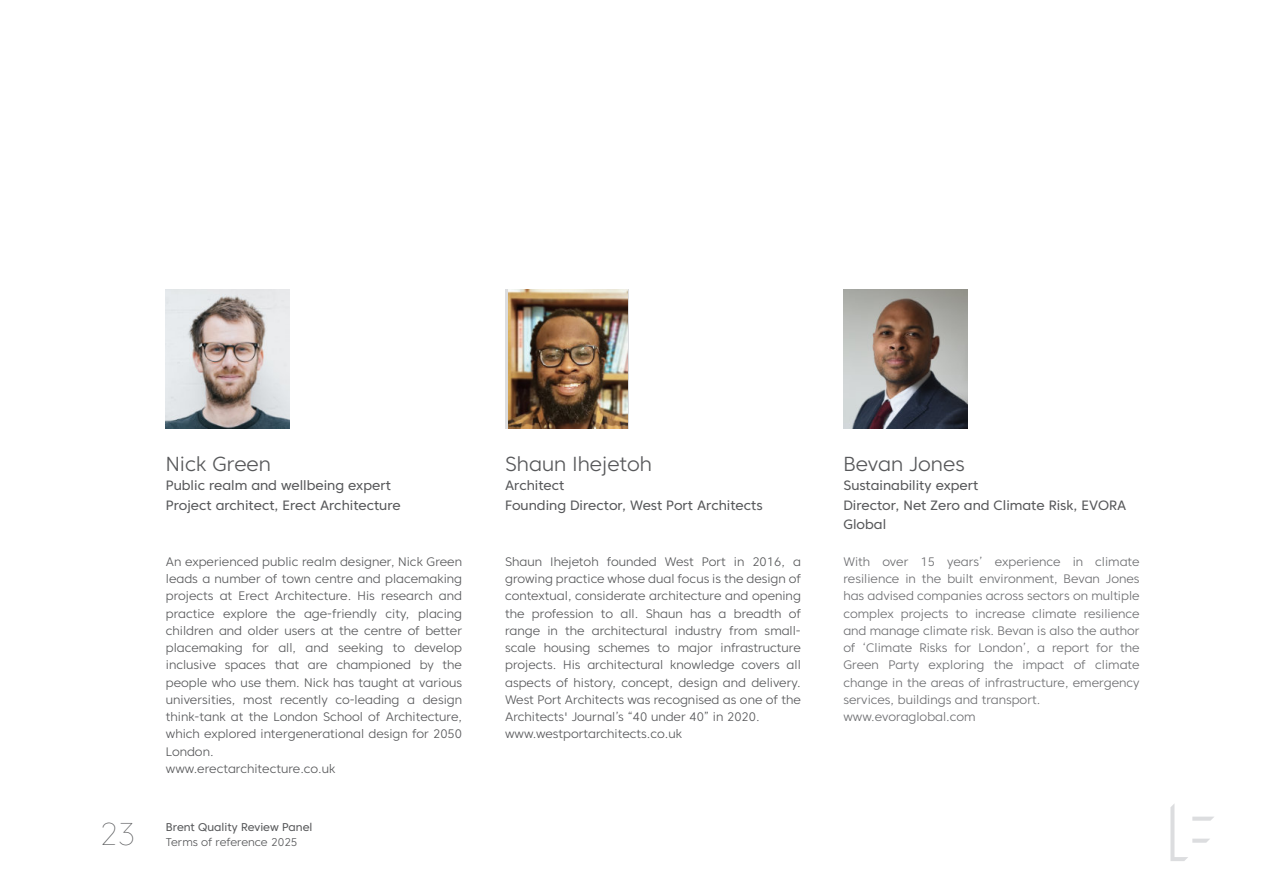
<style>
.page{position:relative;width:1263px;height:893px;background:#fff}
.page>*{position:absolute;margin:0;border:0;box-sizing:border-box;transform-origin:0 0}
.t1{font:100 31.5px "Core Sans C 15";color:#57585a}
.t2{font:300 20.25px "Core Sans C 35";color:#57585a}
.t3{font:13.5px "Core Sans C 45";color:#57585a}
.t4{font:300 12.3px "Core Sans C 35";color:#57585a}
.t5{font:300 12.3px "Core Sans C 35";color:#6c6d70}
.t6{font:11.25px "Core Sans C 45";color:#57585a}
.t7{font:300 11.25px "Core Sans C 35";color:#57585a}
</style>
<div class="page">
<svg style="left:1170px;top:804px;width:44px;height:57px"></svg>
<img style="left:843px;top:289px;width:124px;height:140px">
<div style="left:505px;top:289px;width:123px;height:140px;background:#dcdddf"></div>
<img style="left:508px;top:289px;width:119px;height:140px">
<img style="left:166px;top:289px;width:124px;height:140px">
<h1 class="t1" style="left:100px;top:823px;width:38px">23</h1>
<p class="t2" style="left:166px;top:456px;width:107px">Nick Green</p>
<p class="t3" style="left:166px;top:480px;width:226px">Public realm and wellbeing expert</p>
<p class="t3" style="left:166px;top:500px;width:236px">Project architect, Erect Architecture</p>
<p class="t4" style="left:166px;top:557px;width:298px">An experienced public realm designer, Nick Green</p>
<p class="t4" style="left:166px;top:574px;width:298px">leads a number of town centre and placemaking</p>
<p class="t4" style="left:166px;top:592px;width:298px">projects at Erect Architecture. His research and</p>
<p class="t4" style="left:166px;top:609px;width:298px">practice explore the age-friendly city, placing</p>
<p class="t4" style="left:166px;top:626px;width:298px">children and older users at the centre of better</p>
<p class="t4" style="left:166px;top:643px;width:298px">placemaking for all, and seeking to develop</p>
<p class="t4" style="left:166px;top:661px;width:298px">inclusive spaces that are championed by the</p>
<p class="t4" style="left:166px;top:678px;width:298px">people who use them. Nick has taught at various</p>
<p class="t4" style="left:166px;top:695px;width:298px">universities, most recently co-leading a design</p>
<p class="t4" style="left:166px;top:712px;width:298px">think-tank at the London School of Architecture,</p>
<p class="t4" style="left:166px;top:730px;width:298px">which explored intergenerational design for 2050</p>
<p class="t4" style="left:166px;top:747px;width:49px">London.</p>
<p class="t4" style="left:166px;top:764px;width:171px">www.erectarchitecture.co.uk</p>
<p class="t6" style="left:166px;top:823px;width:148px">Brent Quality Review Panel</p>
<p class="t7" style="left:166px;top:838px;width:133px">Terms of reference 2025</p>
<p class="t2" style="left:505px;top:456px;width:148px">Shaun Ihejetoh</p>
<p class="t3" style="left:505px;top:480px;width:61px">Architect</p>
<p class="t3" style="left:505px;top:500px;width:259px">Founding Director, West Port Architects</p>
<p class="t4" style="left:505px;top:557px;width:297px">Shaun Ihejetoh founded West Port in 2016, a</p>
<p class="t4" style="left:505px;top:574px;width:297px">growing practice whose dual focus is the design of</p>
<p class="t4" style="left:505px;top:592px;width:297px">contextual, considerate architecture and opening</p>
<p class="t4" style="left:505px;top:609px;width:297px">the profession to all. Shaun has a breadth of</p>
<p class="t4" style="left:505px;top:626px;width:297px">range in the architectural industry from small-</p>
<p class="t4" style="left:505px;top:643px;width:297px">scale housing schemes to major infrastructure</p>
<p class="t4" style="left:505px;top:661px;width:297px">projects. His architectural knowledge covers all</p>
<p class="t4" style="left:505px;top:678px;width:297px">aspects of history, concept, design and delivery.</p>
<p class="t4" style="left:505px;top:695px;width:297px">West Port Architects was recognised as one of the</p>
<p class="t4" style="left:505px;top:712px;width:256px">Architects' Journal’s “40 under 40” in 2020.</p>
<p class="t4" style="left:505px;top:730px;width:178px">www.westportarchitects.co.uk</p>
<p class="t2" style="left:843px;top:456px;width:123px">Bevan Jones</p>
<p class="t3" style="left:843px;top:480px;width:136px">Sustainability expert</p>
<p class="t3" style="left:843px;top:500px;width:284px">Director, Net Zero and Climate Risk, EVORA</p>
<p class="t3" style="left:843px;top:519px;width:44px">Global</p>
<p class="t5" style="left:843px;top:557px;width:298px">With over 15 years’ experience in climate</p>
<p class="t5" style="left:843px;top:574px;width:298px">resilience in the built environment, Bevan Jones</p>
<p class="t5" style="left:843px;top:592px;width:298px">has advised companies across sectors on multiple</p>
<p class="t5" style="left:843px;top:609px;width:298px">complex projects to increase climate resilience</p>
<p class="t5" style="left:843px;top:626px;width:298px">and manage climate risk. Bevan is also the author</p>
<p class="t5" style="left:843px;top:643px;width:298px">of ‘Climate Risks for London’, a report for the</p>
<p class="t5" style="left:843px;top:661px;width:298px">Green Party exploring the impact of climate</p>
<p class="t5" style="left:843px;top:678px;width:298px">change in the areas of infrastructure, emergency</p>
<p class="t5" style="left:843px;top:695px;width:198px">services, buildings and transport.</p>
<p class="t5" style="left:843px;top:712px;width:134px">www.evoraglobal.com</p>
</div>
